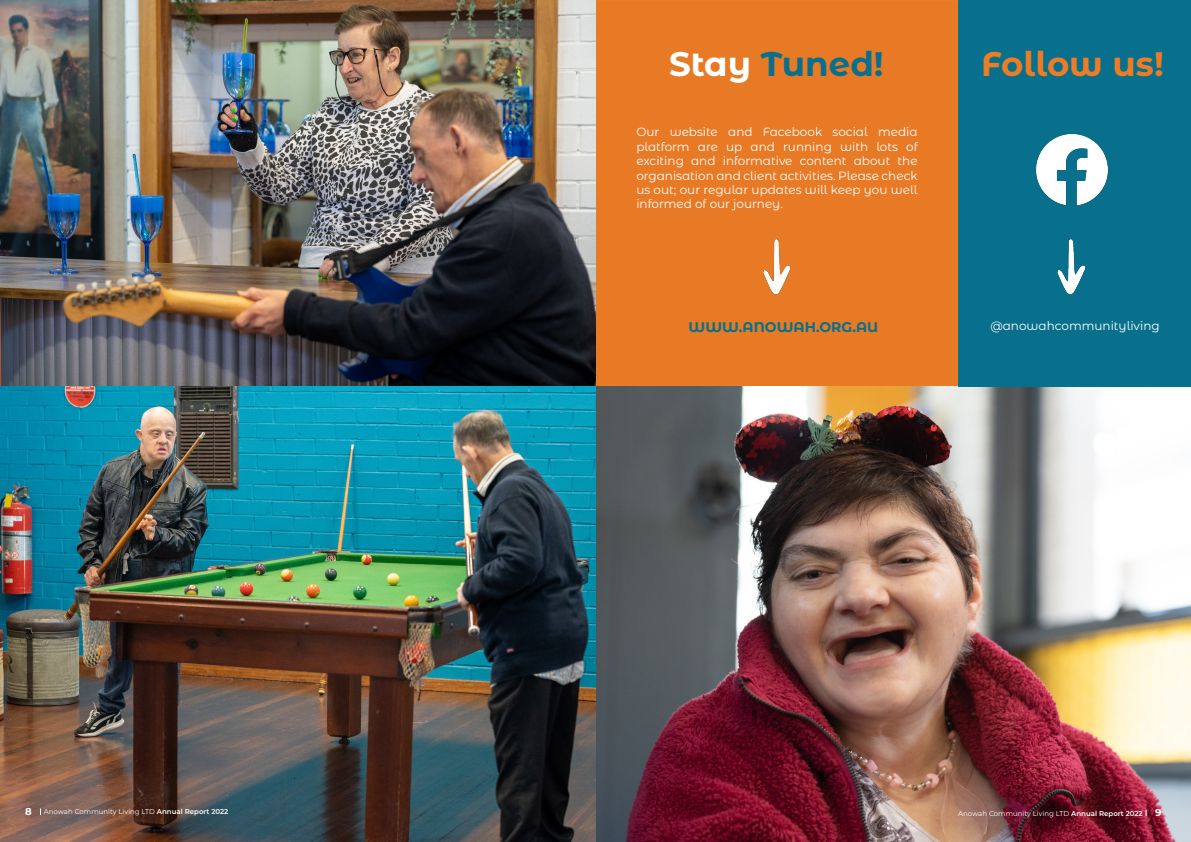
<style>
.page{position:relative;width:1191px;height:842px;background:#fff}
.page>*{position:absolute;margin:0;border:0;box-sizing:border-box;transform-origin:0 0}
.t1{font:700 34px "Montserrat Alternates";color:#08708c}
.t2{font:700 34px "Montserrat Alternates";color:#ed7d24}
.t3{font:700 14px "Montserrat Alternates";color:#08708c}
.t4{font:12px/14.4px "Montserrat Alternates";color:#fff;text-align:justify}
.t5{font:700 10px "Montserrat Alternates";color:#fff}
.t6{font:7px "Montserrat";color:#fff}
.t7{font:7px "Montserrat";color:#fffef9}
.s1{color:#fff}
.s2{font-family:"Montserrat Alternates";font-weight:700;font-size:10px}
.s3{font-weight:600}
</style>
<div class="page">
<div style="left:596px;top:1px;width:361px;height:385px;background:#e87a26"></div>
<div style="left:595px;top:0;width:363px;height:386px;border:1px solid #ed7d24"></div>
<img style="left:595px;top:386px;width:596px;height:456px">
<div style="left:958px;top:0;width:233px;height:386px;background:#08708c"></div>
<img style="left:763px;top:239px;width:28px;height:56px">
<img style="left:1036px;top:134px;width:72px;height:72px">
<img style="left:1057px;top:239px;width:29px;height:56px">
<img style="left:0;top:0;width:595px;height:842px">
<h1 class="t1" style="left:669px;top:40px;width:216px"><span class="s1">Stay</span> Tuned!</h1>
<h1 class="t2" style="left:981px;top:40px;width:184px">Follow us!</h1>
<p class="t4" style="left:636px;top:125px;width:283px">Our website and Facebook social media platform are up and running with lots of exciting and informative content about the organisation and client activities. Please check us out; our regular updates will keep you well informed of our journey.</p>
<p class="t3" style="left:688px;top:317px;width:191px">WWW.ANOWAH.ORG.AU</p>
<p class="t4" style="left:990px;top:318px;width:171px">@anowahcommunityliving</p>
<p class="t6" style="left:25px;top:807px;width:205px"><span class="s2">8</span> Anowah Community Living LTD <span class="s3">Annual Report 2022</span></p>
<p class="t7" style="left:958px;top:808px;width:186px">Anowah Community Living LTD <span class="s3">Annual Report 2022</span></p>
<p class="t5" style="left:1155px;top:805px;width:8px">9</p>
</div>
